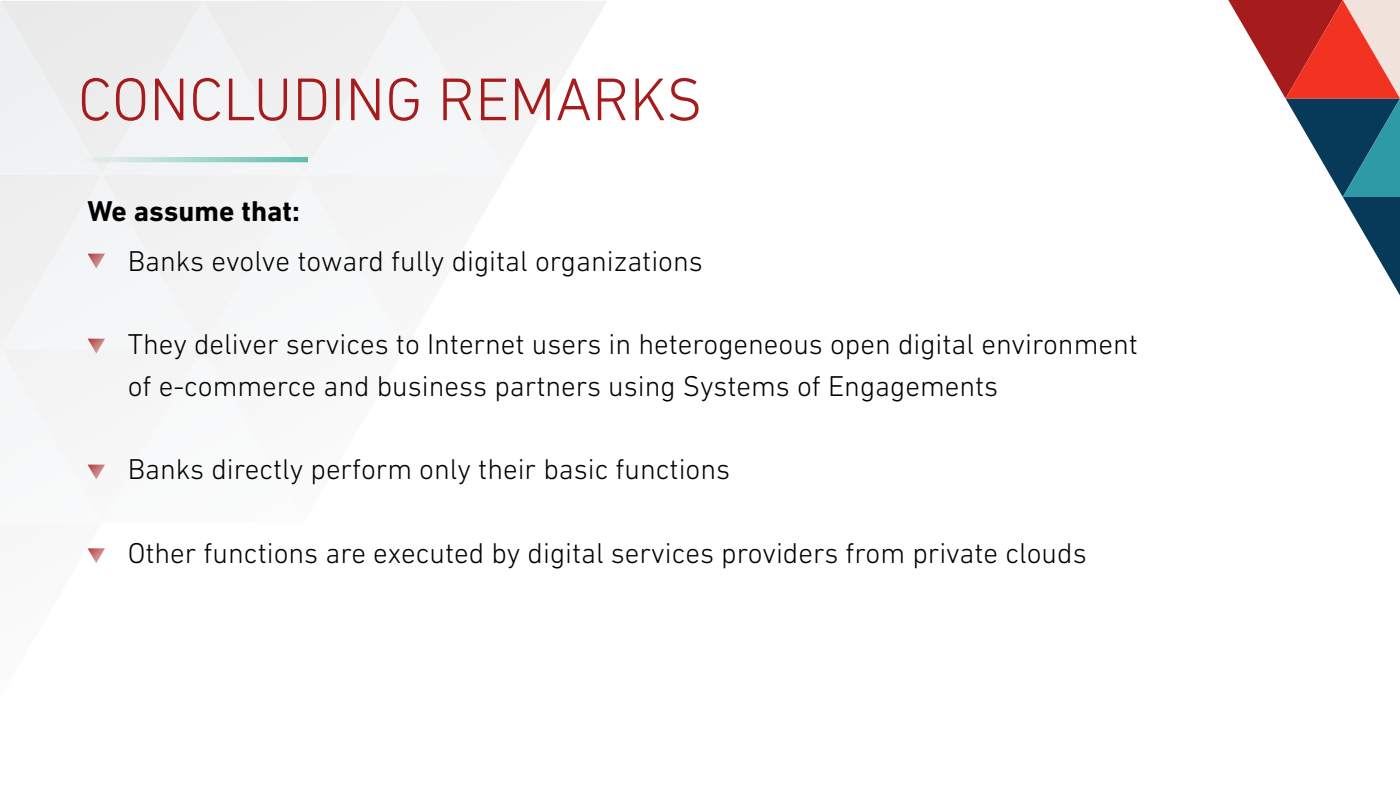
<style>
.page{position:relative;width:1400px;height:788px;background:#fff}
.page>*{position:absolute;margin:0;border:0;box-sizing:border-box;transform-origin:0 0}
.t1{font:300 61.25px "DIN Next LT Pro";color:#a61b1b}
.t2{font:300 29.14px/41.7px "DIN Next LT Pro";color:#000}
.t3{font:700 29.14px "DIN Next LT Pro";color:#000}
</style>
<div class="page">
<svg style="left:1228px;top:0;width:172px;height:295px"></svg>
<svg style="left:0;top:1px;width:607px;height:562px"></svg>
<h1 class="t1" style="left:78px;top:64px;width:626px">CONCLUDING REMARKS</h1>
<p class="t3" style="left:88px;top:194px;width:214px">We assume that:</p>
<p class="t2" style="left:128px;top:239px;width:577px">Banks evolve toward fully digital organizations</p>
<p class="t2" style="left:128px;top:323px;width:1012px">They deliver services to Internet users in heterogeneous open digital environment of e-commerce and business partners using Systems of Engagements</p>
<p class="t2" style="left:128px;top:448px;width:604px">Banks directly perform only their basic functions</p>
<p class="t2" style="left:128px;top:531px;width:960px">Other functions are executed by digital services providers from private clouds</p>
</div>
